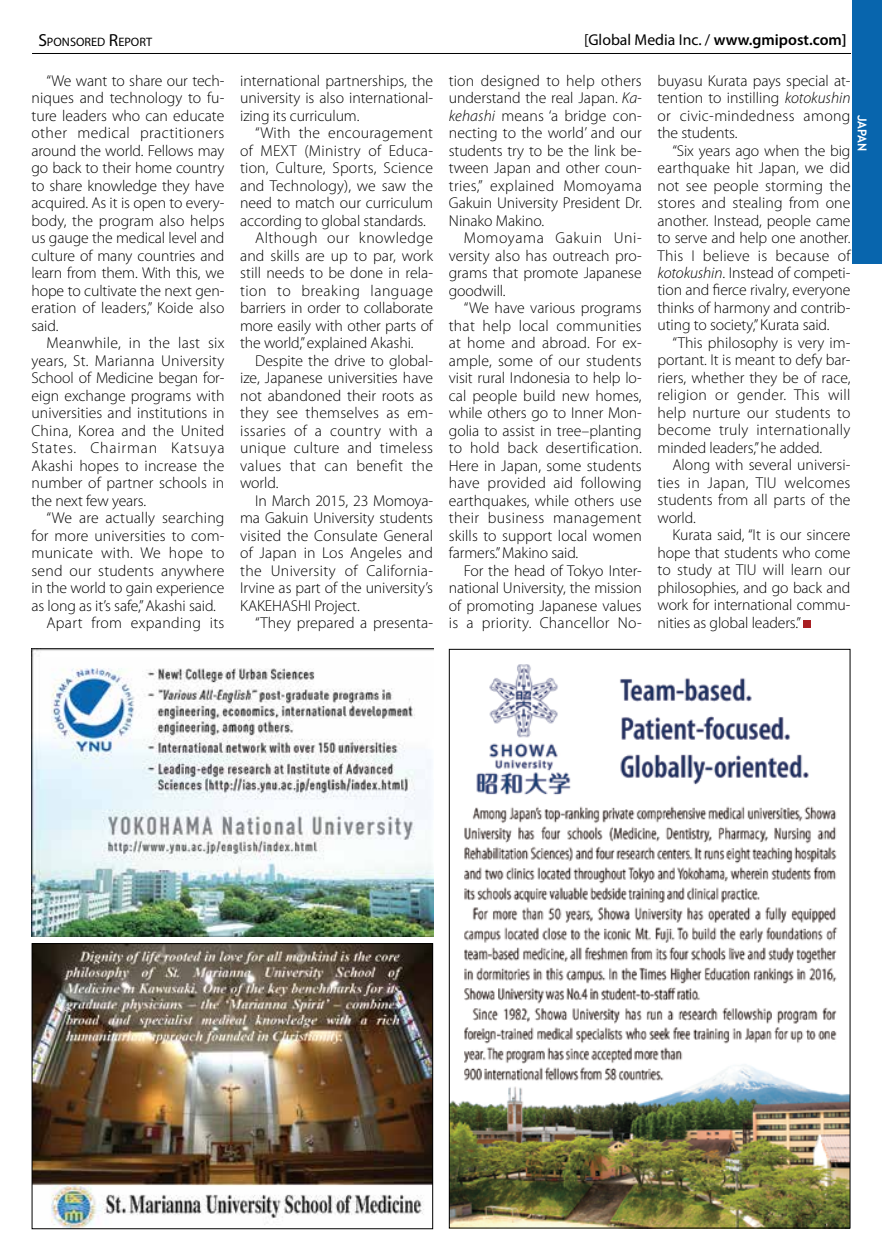
<style>
.page{position:relative;width:882px;height:1260px;background:#fff}
.page>*{position:absolute;margin:0;border:0;box-sizing:border-box;transform-origin:0 0}
.t1{font:300 15.75px/17.5px "Myriad Pro";letter-spacing:.005em;color:#000;text-align:justify}
.t2{font:15.75px "Myriad Pro";color:#000}
.t3{font:300 15.75px "Myriad Pro";letter-spacing:.03em;color:#000}
.t4{font:300 15.75px "Myriad Pro";letter-spacing:.025em;color:#000}
.t5{font:12.25px "Myriad Pro";color:#000}
.t6{font:700 12.25px "Trebuchet MS";color:#fff}
.s1{font-size:17.5px}
.s2{font-weight:600}
.s3{font-style:italic}
</style>
<div class="page">
<div style="left:853px;top:0;width:29px;height:263px;background:#0865ad"></div>
<hr style="left:32px;top:53px;width:819px;height:1px;background:#000">
<img style="left:32px;top:649px;width:401px;height:287px">
<img style="left:34px;top:945px;width:397px;height:282px">
<div style="left:32px;top:943px;width:401px;height:286px;border:1px solid #000"></div>
<img style="left:451px;top:664px;width:397px;height:562px">
<div style="left:803px;top:621px;width:7px;height:7px;background:#a91f23"></div>
<p class="t5" style="left:38px;top:35px;width:115px"><span class="s1">S</span>PONSORED <span class="s1">R</span>EPORT</p>
<p class="t2" style="left:584px;top:30px;width:264px">[Global Media Inc. / <span class="s2">www.gmipost.com]</span></p>
<p class="t1" style="left:31px;top:72px;width:195px;text-indent:15px">“We want to share our tech&shy;niques and technology to fu&shy;ture leaders who can educate other medical practitioners around the world. Fellows may go back to their home country to share knowledge they have acquired. As it is open to every&shy;body, the program also helps us gauge the medical level and culture of many countries and learn from them. With this, we hope to cultivate the next gen&shy;eration of leaders,” Koide also said.</p>
<p class="t1" style="left:31px;top:334px;width:195px;text-indent:15px">Meanwhile, in the last six years, St. Marianna University School of Medicine began for&shy;eign exchange programs with universities and institutions in China, Korea and the United States. Chairman Katsuya Akashi hopes to increase the number of partner schools in the next few years.</p>
<p class="t1" style="left:46px;top:509px;width:180px">“We are actually searching</p>
<p class="t1" style="left:31px;top:526px;width:194px">for more universities to com-</p>
<p class="t1" style="left:31px;top:544px;width:195px">municate with. We hope to</p>
<p class="t1" style="left:31px;top:561px;width:194px">send our students anywhere</p>
<p class="t1" style="left:31px;top:579px;width:194px">in the world to gain experience</p>
<p class="t1" style="left:31px;top:596px;width:186px">as long as it’s safe,” Akashi said.</p>
<p class="t1" style="left:46px;top:614px;width:180px">Apart from expanding its</p>
<p class="t1" style="left:240px;top:71px;width:195px">international partnerships, the university is also international&shy;izing its curriculum.</p>
<p class="t1" style="left:255px;top:124px;width:179px">“With the encouragement</p>
<p class="t1" style="left:240px;top:141px;width:194px">of MEXT (Ministry of Educa-</p>
<p class="t1" style="left:240px;top:159px;width:194px">tion, Culture, Sports, Science</p>
<p class="t1" style="left:240px;top:176px;width:194px">and Technology), we saw the</p>
<p class="t1" style="left:240px;top:194px;width:194px">need to match our curriculum</p>
<p class="t1" style="left:240px;top:211px;width:187px">according to global standards.</p>
<p class="t4" style="left:255px;top:228px;width:180px">Although our knowledge</p>
<p class="t1" style="left:240px;top:246px;width:194px">and skills are up to par, work</p>
<p class="t1" style="left:240px;top:264px;width:194px">still needs to be done in rela-</p>
<p class="t3" style="left:240px;top:281px;width:195px">tion to breaking language</p>
<p class="t1" style="left:240px;top:299px;width:194px">barriers in order to collaborate</p>
<p class="t1" style="left:240px;top:316px;width:194px">more easily with other parts of</p>
<p class="t1" style="left:240px;top:334px;width:175px">the world,” explained Akashi.</p>
<p class="t1" style="left:255px;top:351px;width:180px">Despite the drive to global-</p>
<p class="t1" style="left:240px;top:369px;width:194px">ize, Japanese universities have</p>
<p class="t1" style="left:240px;top:386px;width:194px">not abandoned their roots as</p>
<p class="t1" style="left:240px;top:404px;width:194px">they see themselves as em-</p>
<p class="t1" style="left:240px;top:421px;width:194px">issaries of a country with a</p>
<p class="t1" style="left:240px;top:439px;width:194px">unique culture and timeless</p>
<p class="t1" style="left:240px;top:456px;width:194px">values that can benefit the</p>
<p class="t1" style="left:240px;top:474px;width:40px">world.</p>
<p class="t1" style="left:255px;top:491px;width:180px">In March 2015, 23 Momoya-</p>
<p class="t1" style="left:240px;top:509px;width:194px">ma Gakuin University students</p>
<p class="t1" style="left:240px;top:526px;width:194px">visited the Consulate General</p>
<p class="t1" style="left:240px;top:544px;width:194px">of Japan in Los Angeles and</p>
<p class="t1" style="left:240px;top:561px;width:194px">the University of California-</p>
<p class="t1" style="left:240px;top:579px;width:194px">Irvine as part of the university’s</p>
<p class="t1" style="left:240px;top:596px;width:121px">KAKEHASHI Project.</p>
<p class="t1" style="left:255px;top:614px;width:180px">“They prepared a presenta-</p>
<p class="t1" style="left:449px;top:71px;width:195px">tion designed to help others understand the real Japan. <span class="s3">Ka&shy;kehashi</span> means ‘a bridge con&shy;necting to the world’ and our students try to be the link be&shy;tween Japan and other coun&shy;tries,” explained Momoyama Gakuin University President Dr.<br>Ninako Makino.</p>
<p class="t1" style="left:449px;top:229px;width:194px;text-indent:15px">Momoyama Gakuin Uni&shy;versity also has outreach pro&shy;grams that promote Japanese goodwill.</p>
<p class="t1" style="left:449px;top:299px;width:195px;text-indent:15px">“We have various programs that help local communities at home and abroad. For ex&shy;ample, some of our students visit rural Indonesia to help lo&shy;cal people build new homes, while others go to Inner Mon&shy;golia to assist in tree–planting to hold back desertification.<br>Here in Japan, some students have provided aid following earthquakes, while others use their business management skills to support local women farmers.” Makino said.</p>
<p class="t1" style="left:449px;top:561px;width:194px;text-indent:15px">For the head of Tokyo Inter&shy;national University, the mission of promoting Japanese values is a priority. Chancellor No-</p>
<p class="t1" style="left:658px;top:71px;width:194px">buyasu Kurata pays special at&shy;tention to instilling <span class="s3">kotokushin </span>or civic-mindedness among the students.</p>
<p class="t1" style="left:658px;top:141px;width:195px;text-indent:15px">“Six years ago when the big earthquake hit Japan, we did not see people storming the stores and stealing from one another. Instead, people came to serve and help one another.<br>This I believe is because of <span class="s3">kotokushin</span>. Instead of competi&shy;tion and fierce rivalry, everyone thinks of harmony and contrib&shy;uting to society,” Kurata said.</p>
<p class="t1" style="left:658px;top:334px;width:194px;text-indent:15px">“This philosophy is very im&shy;portant. It is meant to defy bar&shy;riers, whether they be of race, religion or gender. This will help nurture our students to become truly internationally minded leaders,” he added.</p>
<p class="t1" style="left:658px;top:456px;width:194px;text-indent:15px">Along with several universi&shy;ties in Japan, TIU welcomes students from all parts of the world.</p>
<p class="t1" style="left:658px;top:526px;width:195px;text-indent:15px">Kurata said, “It is our sincere hope that students who come to study at TIU will learn our philosophies, and go back and work for international commu&shy;nities as global leaders.”</p>
<p class="t6" style="left:870px;top:115px;width:38px;rotate:90deg">JAPAN</p>
</div>
